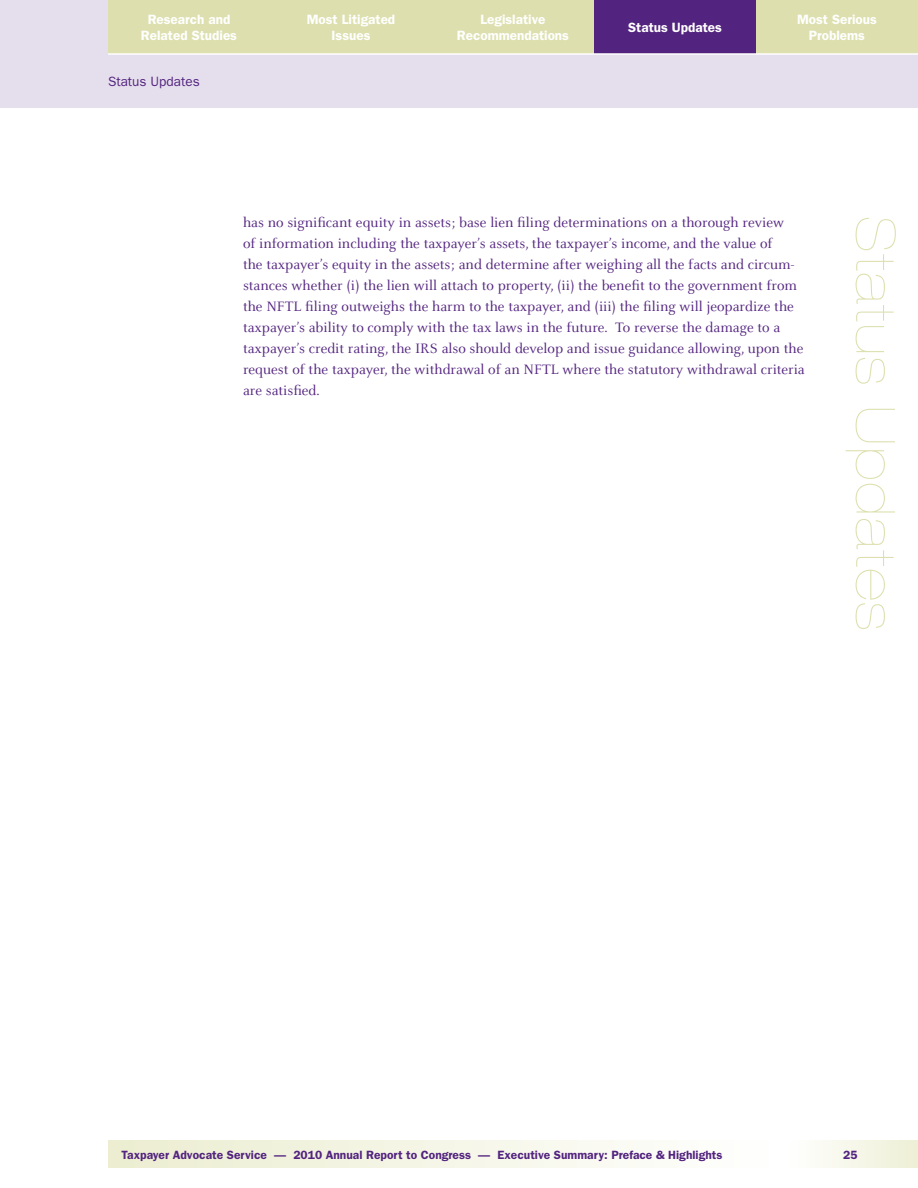
<style>
.page{position:relative;width:918px;height:1188px;background:#fff}
.page>*{position:absolute;margin:0;border:0;box-sizing:border-box;transform-origin:0 0}
.t1{font:900 expanded 54px "Helvetica Neue";letter-spacing:.04em;color:#dde0ae}
.t2{font:15px/21px "Celeste";color:#53247f}
.t3{font:600 13.5px/16.5px "Franklin Gothic";color:#fff;text-align:center}
.t4{font:13.5px "Franklin Gothic";color:#53247f}
.t5{font:600 12px "Franklin Gothic";color:#53247f}
</style>
<div class="page">
<svg style="left:108px;top:1141px;width:525px;height:27px"></svg>
<div style="left:0;top:0;width:918px;height:108px;background:#e5deec"></div>
<div style="left:770px;top:1141px;width:148px;height:27px;background:linear-gradient(to right,#fff,#eeefd6)"></div>
<div style="left:756px;top:0;width:162px;height:54px;background:#dde0ae"></div>
<div style="left:594px;top:0;width:162px;height:54px;background:#53247f"></div>
<div style="left:432px;top:0;width:162px;height:54px;background:#dde0ae"></div>
<div style="left:108px;top:0;width:162px;height:54px;background:#dde0ae"></div>
<div style="left:270px;top:0;width:162px;height:54px;background:#dde0ae"></div>
<hr style="left:108px;top:53px;width:810px;height:2px;background:#fff">
<p class="t3" style="left:141px;top:11px;width:98px">Research and<br>Related Studies</p>
<p class="t4" style="left:108px;top:74px;width:93px">Status Updates</p>
<p class="t3" style="left:307px;top:11px;width:90px">Most Litigated<br>Issues</p>
<p class="t3" style="left:457px;top:11px;width:114px">Legislative<br>Recommendations</p>
<p class="t3" style="left:628px;top:19px;width:95px">Status Updates</p>
<p class="t3" style="left:797px;top:11px;width:81px">Most Serious<br>Problems</p>
<p class="t2" style="left:243px;top:212px;width:543px">has no significant equity in assets; base lien filing determinations on a thorough review</p>
<h1 class="t1" style="left:907px;top:216px;width:415px;rotate:90deg">Status Updates</h1>
<p class="t2" style="left:243px;top:233px;width:563px">of information including the taxpayer’s assets, the taxpayer’s income, and the value of<br>the taxpayer’s equity in the assets; and determine after weighing all the facts and circum&shy;stances whether (i) the lien will attach to property, (ii) the benefit to the government from the NFTL filing outweighs the harm to the taxpayer, and (iii) the filing will jeopardize the taxpayer’s ability to comply with the tax laws in the future. To reverse the damage to a taxpayer’s credit rating, the IRS also should develop and issue guidance allowing, upon the request of the taxpayer, the withdrawal of an NFTL where the statutory withdrawal criteria are satisfied.</p>
<p class="t5" style="left:122px;top:1148px;width:603px">Taxpayer Advocate Service — 2010 Annual Report to Congress — Executive Summary: Preface &amp; Highlights</p>
<p class="t5" style="left:843px;top:1148px;width:16px">25</p>
</div>
